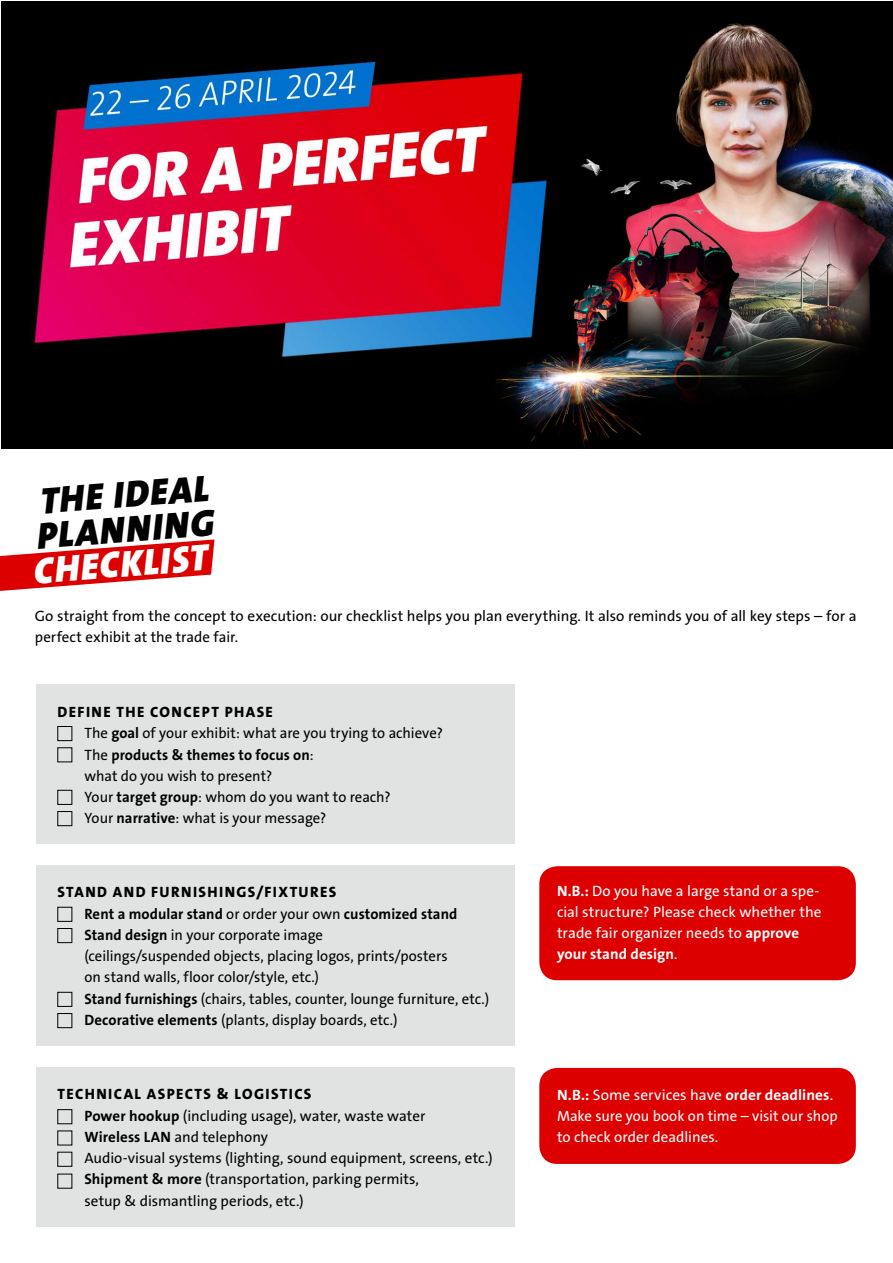
<style>
.page{position:relative;width:893px;height:1263px;background:#fff}
.page>*{position:absolute;margin:0;border:0;box-sizing:border-box;transform-origin:0 0}
.t1{font:37.5px/34.3px "The Sans LP9 Black IT";color:#000}
.t2{font:37.5px "The Sans LP9 Black IT";color:#fff}
.t3{font:15px/21.3px "The Sans LP5 Plain";color:#000}
.t4{font:15px/21px "The Sans LP5 Plain";color:#fff}
.t5{font:15px "The Sans LP8 Ex Bld";letter-spacing:.095em;color:#000}
.t6{font:15px "The Sans LP7 Bld";letter-spacing:.005em;color:#000}
.t7{font:15px "The Sans LP7 Bld";letter-spacing:.005em;color:#fff}
.s1{font-family:"The Sans LP7 Bld"}
.s2{font-family:"The Sans LP5 Plain"}
</style>
<div class="page">
<div style="left:36px;top:685px;width:478px;height:159px;background:#e1e3e3"></div>
<div style="left:36px;top:865px;width:478px;height:181px;background:#e1e3e3"></div>
<div style="left:36px;top:1067px;width:478px;height:160px;background:#e1e3e3"></div>
<div style="left:539px;top:866px;width:317px;height:114px;background:#d00;border-radius:18px"></div>
<div style="left:539px;top:1068px;width:317px;height:96px;background:#d00;border-radius:18px"></div>
<div style="left:57px;top:726px;width:15px;height:15px;border:1px solid #000"></div>
<div style="left:57px;top:790px;width:15px;height:15px;border:1px solid #000"></div>
<div style="left:57px;top:811px;width:15px;height:15px;border:1px solid #000"></div>
<div style="left:57px;top:907px;width:15px;height:15px;border:1px solid #000"></div>
<div style="left:57px;top:928px;width:15px;height:15px;border:1px solid #000"></div>
<div style="left:57px;top:992px;width:15px;height:15px;border:1px solid #000"></div>
<div style="left:57px;top:1013px;width:15px;height:15px;border:1px solid #000"></div>
<div style="left:57px;top:1109px;width:15px;height:15px;border:1px solid #000"></div>
<div style="left:57px;top:1152px;width:15px;height:15px;border:1px solid #000"></div>
<svg style="left:0;top:539px;width:214px;height:52px"></svg>
<img style="left:1px;top:1px;width:892px;height:447px">
<h1 class="t1" style="left:32px;top:486px;width:179px;rotate:-5deg">THE IDEAL<br>PLANNING</h1>
<h1 class="t2" style="left:31px;top:547px;width:176px;rotate:-5deg">CHECKLIST</h1>
<p class="t3" style="left:35px;top:605px;width:823px">Go straight from the concept to execution: our checklist helps you plan everything. It also reminds you of all key steps – for a perfect exhibit at the trade fair.</p>
<p class="t5" style="left:58px;top:702px;width:217px">DEFINE THE CONCEPT PHASE</p>
<p class="t3" style="left:84px;top:723px;width:360px">The <span class="s1">goal</span> of your exhibit: what are you trying to achieve?</p>
<p class="t6" style="left:84px;top:745px;width:231px"><span class="s2">The</span> products &amp; themes to focus on<span class="s2">:</span></p>
<p class="t3" style="left:84px;top:765px;width:308px">what do you wish to present?<br>Your <span class="s1">target group</span>: whom do you want to reach?<br>Your <span class="s1">narrative</span>: what is your message?</p>
<p class="t5" style="left:58px;top:882px;width:280px">STAND AND FURNISHINGS/FIXTURES</p>
<p class="t6" style="left:84px;top:904px;width:374px">Rent a modular stand <span class="s2">or order your own</span> customized stand</p>
<p class="t3" style="left:84px;top:924px;width:406px"><span class="s1">Stand design</span> in your corporate image<br>(ceilings/suspended objects, placing logos, prints/posters<br>on stand walls, floor color/style, etc.)<br><span class="s1">Stand furnishings</span> (chairs, tables, counter, lounge furniture, etc.)<br><span class="s1">Decorative elements</span> (plants, display boards, etc.)</p>
<p class="t5" style="left:58px;top:1084px;width:255px">TECHNICAL ASPECTS &amp; LOGISTICS</p>
<p class="t3" style="left:84px;top:1105px;width:410px"><span class="s1">Power hookup</span> (including usage), water, waste water<br><span class="s1">Wireless LAN</span> and telephony<br>Audio-visual systems (lighting, sound equipment, screens, etc.)<br><span class="s1">Shipment &amp; more</span> (transportation, parking permits,<br>setup &amp; dismantling periods, etc.)</p>
<p class="t4" style="left:557px;top:880px;width:266px"><span class="s1">N.B.:</span> Do you have a large stand or a spe&shy;cial structure? Please check whether the trade fair organizer needs to <span class="s1">approve</span></p>
<p class="t7" style="left:557px;top:944px;width:122px">your stand design<span class="s2">.</span></p>
<p class="t7" style="left:557px;top:1086px;width:278px">N.B.: <span class="s2">Some services have</span> order deadlines<span class="s2">.</span></p>
<p class="t4" style="left:557px;top:1106px;width:282px">Make sure you book on time – visit our shop to check order deadlines.</p>
</div>
